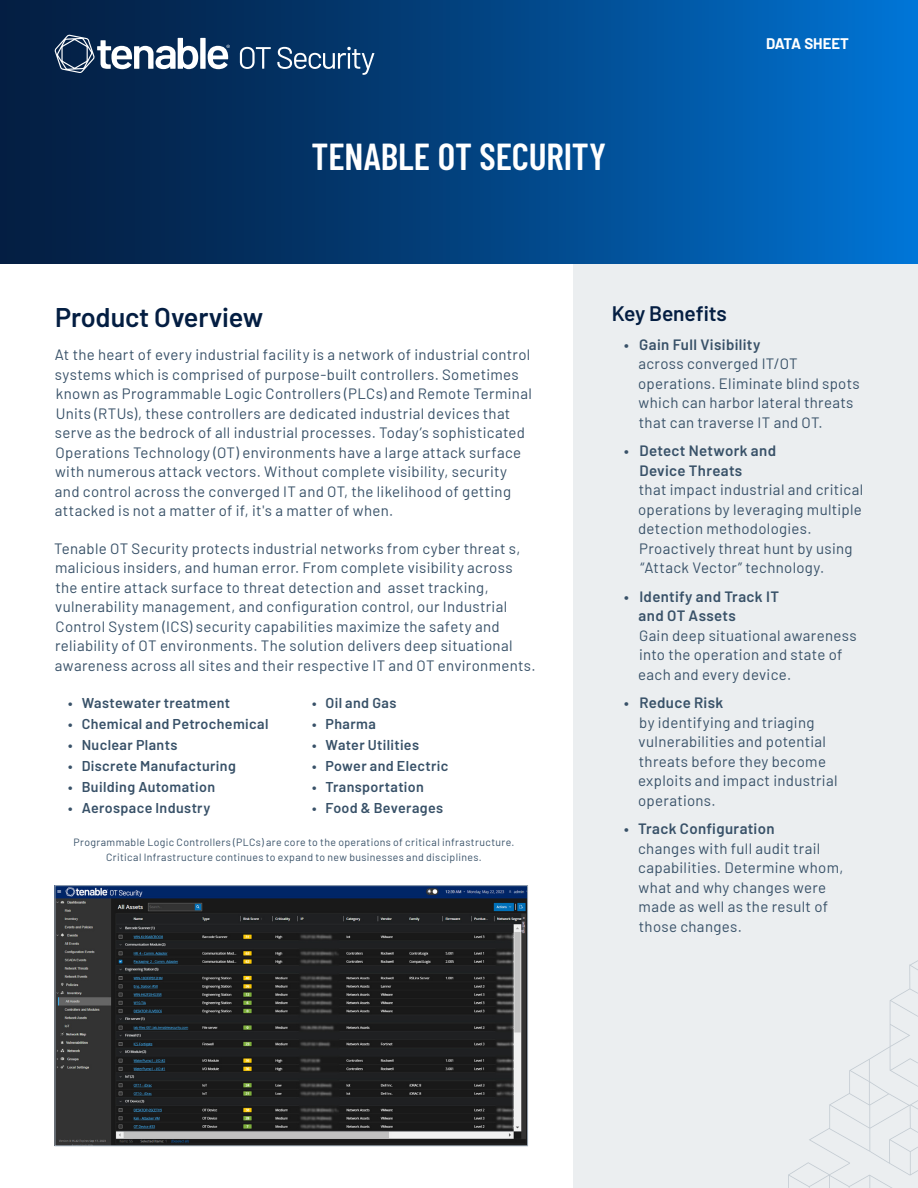
<style>
.page{position:relative;width:918px;height:1188px;background:#fff}
.page>*{position:absolute;margin:0;border:0;box-sizing:border-box;transform-origin:0 0}
.t1{font:600 37.5px "Barlow Condensed";letter-spacing:-.005em;color:#fff}
.t2{font:600 27px "Barlow";letter-spacing:-.005em;color:#041e42}
.Sidebar-Headline{font:600 21px "Barlow";letter-spacing:-.01em;color:#041e42}
.Body_Text{font:15px/19.5px "Barlow";letter-spacing:.02em;color:#385168}
.t3{font:700 15px "Barlow";color:#fff}
.t4{font:600 14.25px "Barlow";letter-spacing:.025em;color:#385168}
.Body_Text-2{font:10.5px/15px "Barlow";letter-spacing:.035em;color:#385168;text-align:center}
.s1{font-weight:600}
</style>
<div class="page">
<div style="left:573px;top:231px;width:345px;height:957px;background:#ebeef0"></div>
<svg style="left:788px;top:960px;width:130px;height:228px"></svg>
<div style="left:0;top:0;width:918px;height:264px;background:linear-gradient(to right,#041736,#0071cf)"></div>
<svg style="left:54px;top:35px;width:176px;height:38px"></svg>
<svg style="left:240px;top:47px;width:31px;height:22px"></svg>
<svg style="left:277px;top:47px;width:97px;height:28px;background:#396088"></svg>
<img style="left:57px;top:887px;width:469px;height:257px">
<div style="left:55px;top:885px;width:473px;height:261px;border:1px solid #9ca8b4"></div>
<h1 class="t1" style="left:312px;top:129px;width:296px">TENABLE OT SECURITY</h1>
<p class="t3" style="left:766px;top:32px;width:84px">DATA SHEET</p>
<h2 class="t2" style="left:55px;top:297px;width:210px">Product Overview</h2>
<p class="Body_Text" style="left:55px;top:344px;width:479px">At the heart of every industrial facility is a network of industrial control systems which is comprised of purpose-built controllers. Sometimes known as Programmable Logic Controllers (PLCs) and Remote Terminal Units (RTUs), these controllers are dedicated industrial devices that serve as the bedrock of all industrial processes. Today’s sophisticated Operations Technology (OT) environments have a large attack surface with numerous attack vectors. Without complete visibility, security and control across the converged IT and OT, the likelihood of getting attacked is not a matter of if, it's a matter of when.</p>
<p class="Body_Text" style="left:54px;top:537px;width:483px">Tenable OT Security protects industrial networks from cyber threat s, malicious insiders, and human error. From complete visibility across the entire attack surface to threat detection and asset tracking, vulnerability management, and configuration control, our Industrial Control System (ICS) security capabilities maximize the safety and reliability of OT environments. The solution delivers deep situational awareness across all sites and their respective IT and OT environments.</p>
<p class="t4" style="left:68px;top:692px;width:163px">• Wastewater treatment</p>
<p class="t4" style="left:68px;top:713px;width:202px">• Chemical and Petrochemical</p>
<p class="t4" style="left:68px;top:734px;width:111px">• Nuclear Plants</p>
<p class="t4" style="left:68px;top:755px;width:169px">• Discrete Manufacturing</p>
<p class="t4" style="left:68px;top:776px;width:148px">• Building Automation</p>
<p class="t4" style="left:68px;top:797px;width:144px">• Aerospace Industry</p>
<p class="t4" style="left:312px;top:692px;width:86px">• Oil and Gas</p>
<p class="t4" style="left:312px;top:713px;width:66px">• Pharma</p>
<p class="t4" style="left:312px;top:734px;width:109px">• Water Utilities</p>
<p class="t4" style="left:312px;top:755px;width:138px">• Power and Electric</p>
<p class="t4" style="left:312px;top:776px;width:113px">• Transportation</p>
<p class="t4" style="left:312px;top:797px;width:133px">• Food &amp; Beverages</p>
<p class="Body_Text-2" style="left:73px;top:834px;width:443px">Programmable Logic Controllers (PLCs) are core to the operations of critical infrastructure.<br>Critical Infrastructure continues to expand to new businesses and disciplines.</p>
<p class="Sidebar-Headline" style="left:612px;top:298px;width:116px">Key Benefits</p>
<p class="Body_Text" style="left:638px;top:333px;width:223px;text-indent:-14px"><span class="s1">• Gain Full Visibility<br></span>across converged IT/OT operations. Eliminate blind spots which can harbor lateral threats that can traverse IT and OT.</p>
<p class="Body_Text" style="left:638px;top:440px;width:227px;text-indent:-14px"><span class="s1">• Detect Network and<br>Device Threats<br></span>that impact industrial and critical operations by leveraging multiple detection methodologies.<br>Proactively threat hunt by using “Attack Vector” technology.</p>
<p class="Body_Text" style="left:638px;top:585px;width:220px;text-indent:-14px"><span class="s1">• Identify and Track IT<br>and OT Assets<br></span>Gain deep situational awareness into the operation and state of each and every device.</p>
<p class="Body_Text" style="left:638px;top:692px;width:201px;text-indent:-14px"><span class="s1">• Reduce Risk<br></span>by identifying and triaging vulnerabilities and potential threats before they become exploits and impact industrial operations.</p>
<p class="Body_Text" style="left:638px;top:818px;width:207px;text-indent:-14px"><span class="s1">• Track Configuration<br></span>changes with full audit trail capabilities. Determine whom, what and why changes were made as well as the result of those changes.</p>
</div>
